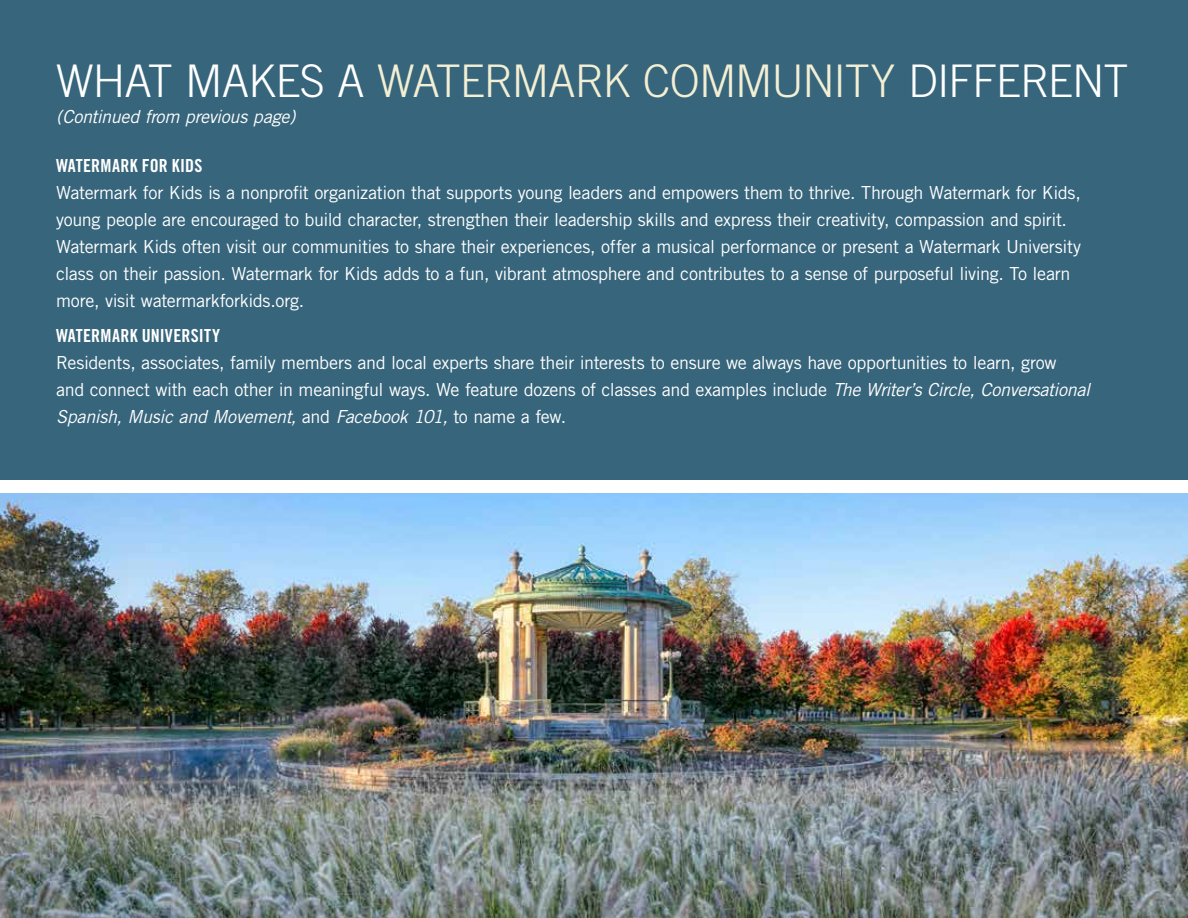
<style>
.page{position:relative;width:1188px;height:918px;background:#fff}
.page>*{position:absolute;margin:0;border:0;box-sizing:border-box;transform-origin:0 0}
.t1{font:300 45px "Trade Gothic";letter-spacing:-.025em;color:#fff}
.t2{font:18px/27px "Trade Gothic";letter-spacing:-.015em;color:#fff}
.t3{font:18px "Trade Gothic Bold Cond Twenty";letter-spacing:.015em;color:#fff}
.t4{font:italic 18px "Trade Gothic";letter-spacing:-.015em;color:#fff}
.s1{color:#f3efd4}
.s2{font-style:italic}
</style>
<div class="page">
<div style="left:0;top:0;width:1188px;height:494px;background:#37657b"></div>
<img style="left:0;top:494px;width:1188px;height:424px">
<h1 class="t1" style="left:56px;top:54px;width:1074px">WHAT MAKES A <span class="s1">WATERMARK COMMUNITY</span> DIFFERENT</h1>
<p class="t4" style="left:56px;top:106px;width:241px">(Continued from previous page)</p>
<p class="t3" style="left:56px;top:154px;width:148px">WATERMARK FOR KIDS</p>
<p class="t2" style="left:56px;top:179px;width:1027px">Watermark for Kids is a nonprofit organization that supports young leaders and empowers them to thrive. Through Watermark for Kids, young people are encouraged to build character, strengthen their leadership skills and express their creativity, compassion and spirit.<br>Watermark Kids often visit our communities to share their experiences, offer a musical performance or present a Watermark University class on their passion. Watermark for Kids adds to a fun, vibrant atmosphere and contributes to a sense of purposeful living. To learn more, visit watermarkforkids.org.</p>
<p class="t3" style="left:56px;top:324px;width:165px">WATERMARK UNIVERSITY</p>
<p class="t2" style="left:56px;top:349px;width:1036px">Residents, associates, family members and local experts share their interests to ensure we always have opportunities to learn, grow<br>and connect with each other in meaningful ways. We feature dozens of classes and examples include <span class="s2">The Writer’s Circle, Conversational<br>Spanish, Music and Movement,</span> and <span class="s2">Facebook 101,</span> to name a few.</p>
</div>
